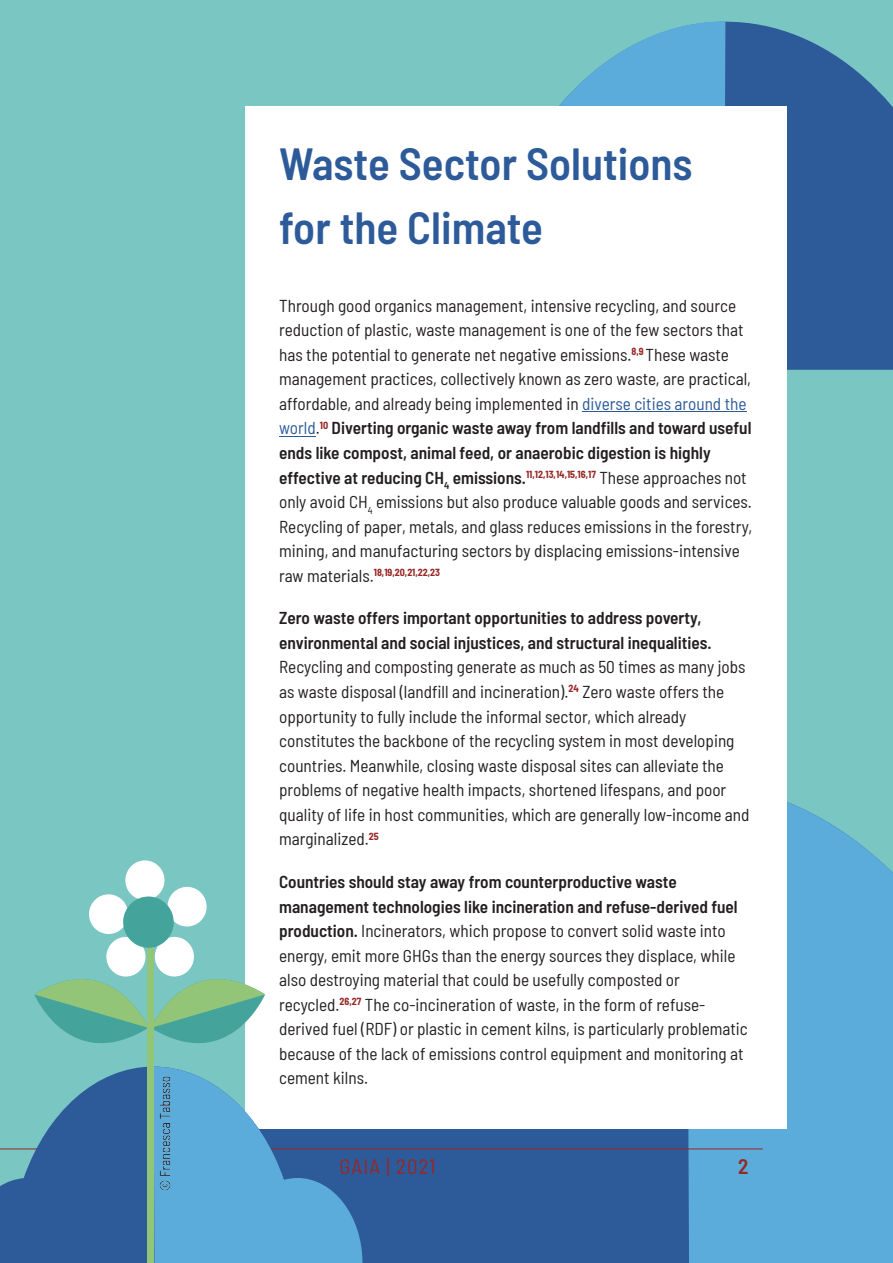
<style>
.page{position:relative;width:893px;height:1263px;background:#fff}
.page>*{position:absolute;margin:0;border:0;box-sizing:border-box;transform-origin:0 0}
.t1{font:600 semi-condensed 45px/64.1px "Barlow";color:#2d5b9a}
.t2{font:semi-condensed 21px "Barlow";letter-spacing:.05em;color:#962725}
.t3{font:600 semi-condensed 21px "Barlow";color:#962725}
.t4{font:semi-condensed 17.25px/24.6px "Barlow";color:#231f20}
.t5{font:600 semi-condensed 17.25px/24.6px "Barlow";color:#231f20}
.t6{font:700 semi-condensed 10.05px "Barlow";color:#962725}
.s1{color:#2d5b9a}
.s2{font-weight:600}
.s3{font-weight:400;font-size:17.25px;color:#231f20}
</style>
<div class="page">
<div style="left:0;top:0;width:893px;height:1066px;background:#7ac6c2"></div>
<svg style="left:725px;top:22px;width:168px;height:348px;background:#35669e"></svg>
<svg style="left:355px;top:21px;width:370px;height:85px;background:#70bdc9"></svg>
<div style="left:220px;top:782px;width:467px;height:481px;background:#2d5b9a"></div>
<svg style="left:687px;top:782px;width:206px;height:481px;background:#5dacd8"></svg>
<hr style="left:0;top:1148px;width:762px;height:1px;background:#962725">
<div style="left:245px;top:106px;width:542px;height:1022px;background:#fff"></div>
<hr style="left:582px;top:411px;width:164px;height:1px;background:#2d5b9a">
<hr style="left:279px;top:436px;width:37px;height:1px;background:#2d5b9a">
<svg style="left:0;top:1066px;width:34px;height:197px;background:#5896af"></svg>
<svg style="left:34px;top:860px;width:328px;height:403px"></svg>
<img style="left:159px;top:1077px;width:11px;height:114px">
<h1 class="t1" style="left:279px;top:130px;width:415px">Waste Sector Solutions for the Climate</h1>
<p class="t4" style="left:279px;top:292px;width:475px">Through good organics management, intensive recycling, and source reduction of plastic, waste management is one of the few sectors that has the potential to generate net negative emissions.<sup>8,9</sup> These waste management practices, collectively known as zero waste, are practical, affordable, and already being implemented in <span class="s1">diverse cities around the world</span>.<sup>10</sup> <span class="s2">Diverting organic waste away from landfills and toward useful ends like compost, animal feed, or anaerobic digestion is highly effective at reducing CH</span><sub>4</sub> <span class="s2">emissions.</span><sup>11,12,13,14,15,16,17</sup> These approaches not only avoid CH<sub>4</sub> emissions but also produce valuable goods and services.<br>Recycling of paper, metals, and glass reduces emissions in the forestry, mining, and manufacturing sectors by displacing emissions-intensive</p>
<p class="t6" style="left:279px;top:566px;width:162px"><span class="s3">raw materials.</span>18,19,20,21,22,23</p>
<p class="t5" style="left:279px;top:605px;width:434px">Zero waste offers important opportunities to address poverty, environmental and social injustices, and structural inequalities.</p>
<p class="t4" style="left:279px;top:654px;width:472px">Recycling and composting generate as much as 50 times as many jobs as waste disposal (landfill and incineration).<sup>24</sup> Zero waste offers the opportunity to fully include the informal sector, which already constitutes the backbone of the recycling system in most developing countries. Meanwhile, closing waste disposal sites can alleviate the problems of negative health impacts, shortened lifespans, and poor quality of life in host communities, which are generally low-income and marginalized.<sup>25</sup></p>
<p class="t4" style="left:279px;top:869px;width:470px"><span class="s2">Countries should stay away from counterproductive waste management technologies like incineration and refuse-derived fuel production.</span> Incinerators, which propose to convert solid waste into energy, emit more GHGs than the energy sources they displace, while also destroying material that could be usefully composted or recycled.<sup>26,27</sup> The co-incineration of waste, in the form of refuse&shy;derived fuel (RDF) or plastic in cement kilns, is particularly problematic because of the lack of emissions control equipment and monitoring at cement kilns.</p>
<p class="t2" style="left:339px;top:1153px;width:98px">GAIA | 2021</p>
<p class="t3" style="left:738px;top:1153px;width:12px">2</p>
</div>
